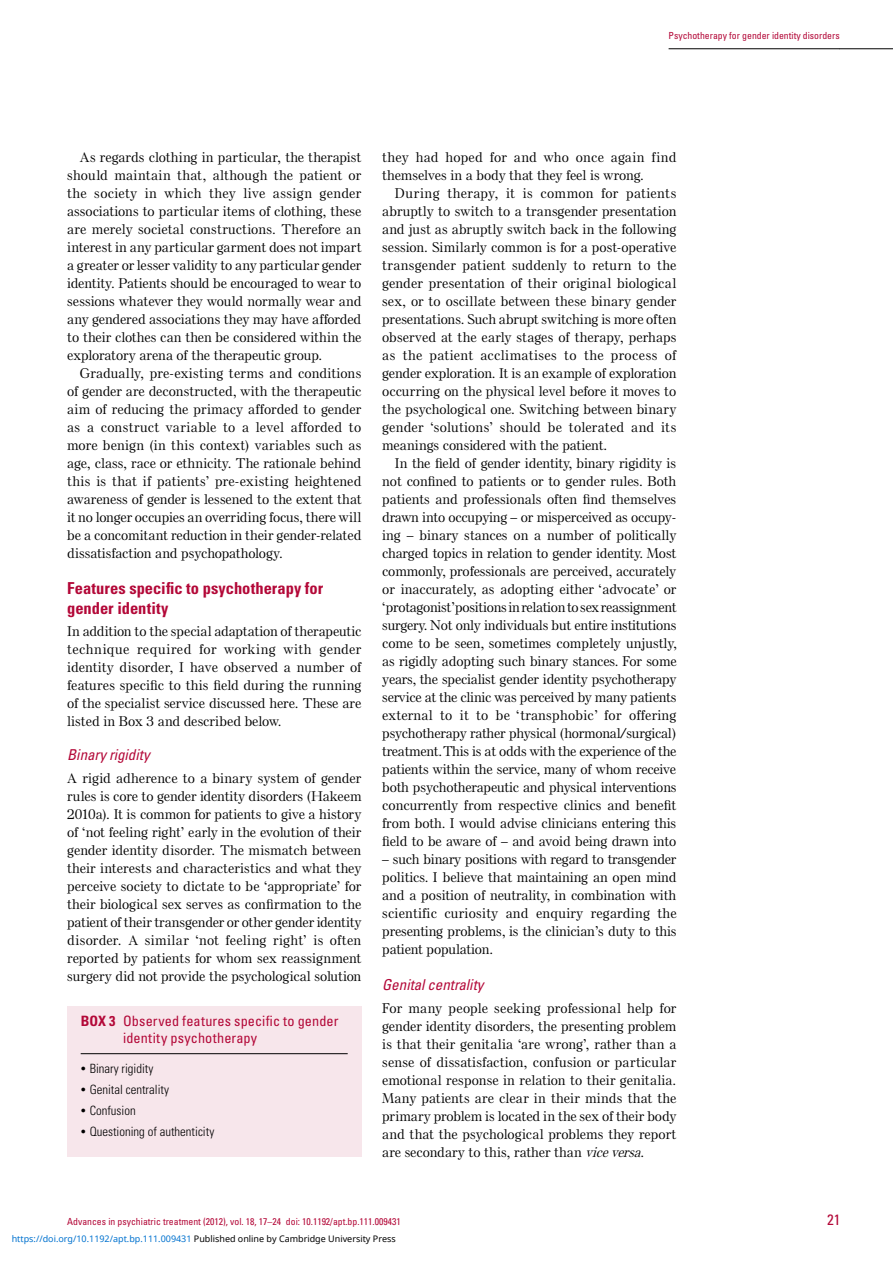
<style>
.page{position:relative;width:893px;height:1263px;background:#fff}
.page>*{position:absolute;margin:0;border:0;box-sizing:border-box;transform-origin:0 0}
.t1{font:700 condensed 16.5px/19.8px "Univers LT Std";color:#b30838}
.t2{font:italic condensed 15px "Univers LT Std";color:#b30838}
.t3{font:condensed 15px "Univers LT Std";color:#b30838}
.t4{font:condensed 14.25px/16.5px "Univers LT Std";letter-spacing:.01em;color:#b30838}
.t5{font:500 13.5px/18px "Else NPL Std";letter-spacing:.01em;color:#000;text-align:justify}
.t6{font:300 condensed 12.75px "Univers LT Std";color:#000}
.t7{font:condensed 9.75px "Univers LT Std";color:#b30838}
.t8{font:9px "Noto Sans";color:#0172cf}
.s1{font-weight:700}
.s2{font-family:"Newspaper Pi BT";font-weight:400;font-stretch:normal;font-size:7.5px}
.s3{font-style:italic}
.s4{color:#000}
</style>
<div class="page">
<hr style="left:669px;top:49px;width:171px;height:1px;background:#000">
<hr style="left:839px;top:49px;width:54px;height:1px;background:#000">
<div style="left:67px;top:1006px;width:294px;height:150px;background:#f7e6eb"></div>
<hr style="left:81px;top:1053px;width:267px;height:1px;background:#000">
<p class="t7" style="left:669px;top:30px;width:173px">Psychotherapy for gender identity disorders</p>
<p class="t5" style="left:67px;top:148px;width:296px;text-indent:13px">As regards clothing in particular, the therapist should maintain that, although the patient or the society in which they live assign gender associations to particular items of clothing, these are merely societal constructions. Therefore an interest in any particular garment does not impart a greater or lesser validity to any particular gender identity. Patients should be encouraged to wear to sessions whatever they would normally wear and any gendered associations they may have afforded to their clothes can then be considered within the exploratory arena of the therapeutic group.</p>
<p class="t5" style="left:67px;top:364px;width:296px;text-indent:13px">Gradually, pre-existing terms and conditions of gender are deconstructed, with the therapeutic aim of reducing the primacy afforded to gender as a construct variable to a level afforded to more benign (in this context) variables such as age, class, race or ethnicity. The rationale behind this is that if patients’ pre-existing heightened awareness of gender is lessened to the extent that it no longer occupies an overriding focus, there will be a concomitant reduction in their gender-related dissatisfaction and psychopathology.</p>
<p class="t1" style="left:67px;top:578px;width:258px">Features specific to psychotherapy for gender identity</p>
<p class="t5" style="left:67px;top:622px;width:295px">In addition to the special adaptation of therapeutic technique required for working with gender identity disorder, I have observed a number of features specific to this field during the running of the specialist service discussed here. These are listed in Box 3 and described below.</p>
<p class="t2" style="left:67px;top:745px;width:84px">Binary rigidity</p>
<p class="t5" style="left:67px;top:769px;width:296px">A rigid adherence to a binary system of gender rules is core to gender identity disorders (Hakeem 2010a). It is common for patients to give a history of ‘not feeling right’ early in the evolution of their gender identity disorder. The mismatch between their interests and characteristics and what they perceive society to dictate to be ‘appropriate’ for their biological sex serves as confirmation to the patient of their transgender or other gender identity disorder. A similar ‘not feeling right’ is often reported by patients for whom sex reassignment surgery did not provide the psychological solution</p>
<p class="t4" style="left:123px;top:1013px;width:217px;text-indent:-42px"><span class="s1">Box 3</span> Observed features specific to gender identity psychotherapy</p>
<p class="t6" style="left:81px;top:1060px;width:74px"><span class="s2">•</span> Binary rigidity</p>
<p class="t6" style="left:81px;top:1081px;width:90px"><span class="s2">•</span> Genital centrality</p>
<p class="t6" style="left:81px;top:1102px;width:57px"><span class="s2">•</span> Confusion</p>
<p class="t6" style="left:81px;top:1123px;width:135px"><span class="s2">•</span> Questioning of authenticity</p>
<p class="t5" style="left:382px;top:148px;width:296px">they had hoped for and who once again find themselves in a body that they feel is wrong.</p>
<p class="t5" style="left:382px;top:184px;width:296px;text-indent:13px">During therapy, it is common for patients abruptly to switch to a transgender presentation and just as abruptly switch back in the following session. Similarly common is for a post-operative transgender patient suddenly to return to the gender presentation of their original biological sex, or to oscillate between these binary gender presentations. Such abrupt switching is more often observed at the early stages of therapy, perhaps as the patient acclimatises to the process of gender exploration. It is an example of exploration occurring on the physical level before it moves to the psychological one. Switching between binary gender ‘solutions’ should be tolerated and its meanings considered with the patient.</p>
<p class="t5" style="left:382px;top:454px;width:296px;text-indent:13px">In the field of gender identity, binary rigidity is not confined to patients or to gender rules. Both patients and professionals often find themselves drawn into occupying – or misperceived as occupy&shy;ing – binary stances on a number of politically charged topics in relation to gender identity. Most commonly, professionals are perceived, accurately or inaccurately, as adopting either ‘advocate’ or ‘protagonist’positions in relation to sex reassignment surgery. Not only individuals but entire institutions come to be seen, sometimes completely unjustly, as rigidly adopting such binary stances. For some years, the specialist gender identity psychotherapy service at the clinic was perceived by many patients external to it to be ‘transphobic’ for offering psychotherapy rather physical (hormonal/surgical) treatment. This is at odds with the experience of the patients within the service, many of whom receive both psychotherapeutic and physical interventions concurrently from respective clinics and benefit from both. I would advise clinicians entering this field to be aware of – and avoid being drawn into</p>
<p class="t5" style="left:382px;top:850px;width:296px">– such binary positions with regard to transgender politics. I believe that maintaining an open mind and a position of neutrality, in combination with scientific curiosity and enquiry regarding the presenting problems, is the clinician’s duty to this patient population.</p>
<p class="t2" style="left:382px;top:975px;width:103px">Genital centrality</p>
<p class="t5" style="left:382px;top:999px;width:295px">For many people seeking professional help for gender identity disorders, the presenting problem is that their genitalia ‘are wrong’, rather than a sense of dissatisfaction, confusion or particular emotional response in relation to their genitalia.<br>Many patients are clear in their minds that the primary problem is located in the sex of their body and that the psychological problems they report are secondary to this, rather than <span class="s3">viceversa</span>.</p>
<p class="t7" style="left:67px;top:1216px;width:335px">Advances in psychiatric treatment (2012), vol. 18, 17–24 doi: 10.1192/apt.bp.111.009431</p>
<p class="t3" style="left:827px;top:1210px;width:15px">21</p>
<p class="t8" style="left:12px;top:1232px;width:386px">https://doi.org/10.1192/apt.bp.111.009431 <span class="s4">Published online by Cambridge University Press</span></p>
</div>
